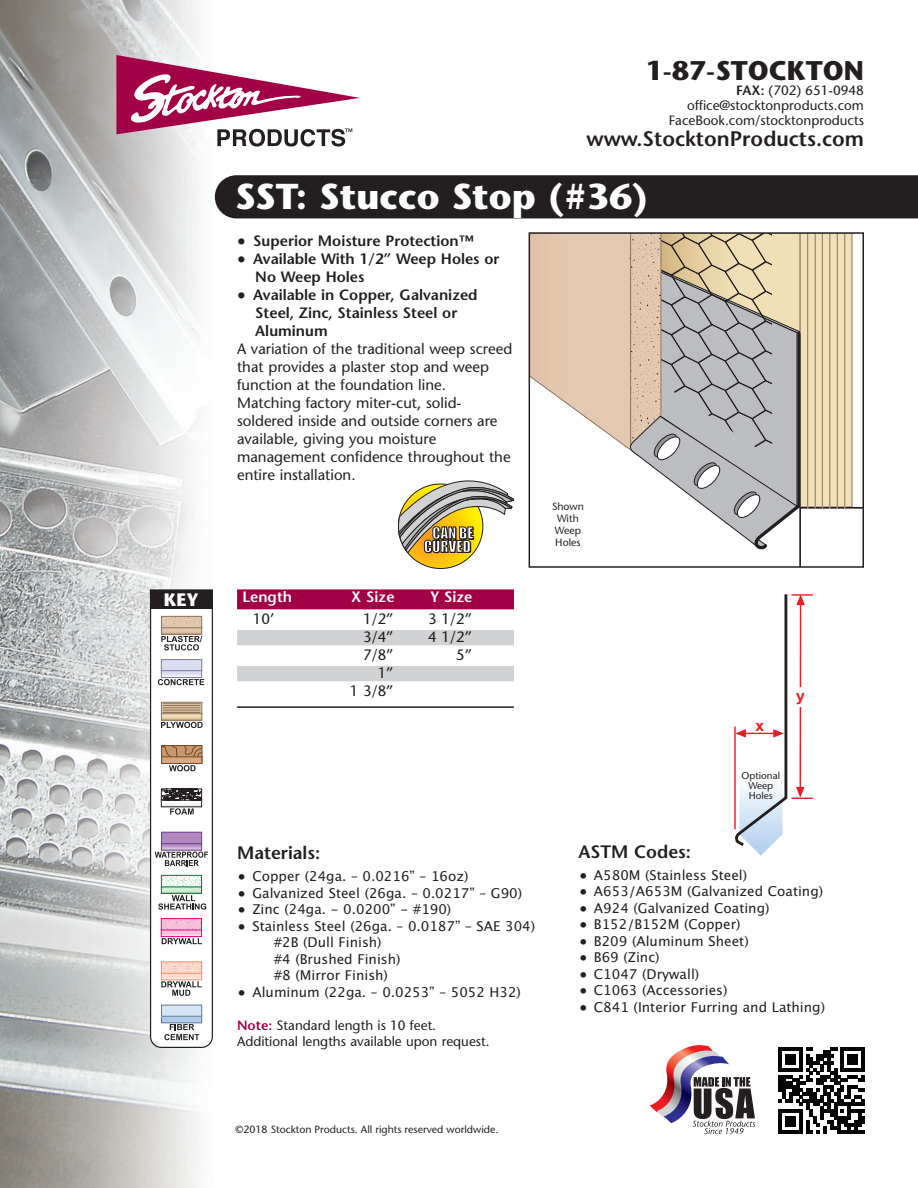
<style>
.page{position:relative;width:918px;height:1188px;background:#fff}
.page>*{position:absolute;margin:0;border:0;box-sizing:border-box;transform-origin:0 0}
.t1{font:700 36px "Stone Sans";color:#fff}
.t2{font:700 27px "Stone Sans";color:#231f20}
.t3{font:600 21px "Stone Sans";color:#231f20}
.t4{font:600 18px "Stone Sans";color:#231f20}
.t5{font:700 18px "Stone Sans";color:#fff}
.t6{font:700 15.6px "Arial";color:#ee1d23}
.t7{font:15px/18px "Stone Sans";color:#231f20}
.t8{font:600 15px/18px "Stone Sans";color:#231f20}
.t9{font:600 15px "Stone Sans";color:#fff}
.t10{font:15px/13.5px "Impact";color:#fff;text-align:center}
.t11{font:13.5px/16.5px "Lucida Grande";color:#231f20}
.t12{font:13.5px/15px "Stone Sans";color:#231f20;text-align:right}
.t13{font:10.5px/12px "Stone Sans";color:#231f20}
.t14{font:9.9px/9.9px "Stone Sans";color:#231f20;text-align:center}
.s1{font-weight:600}
.s2{font-family:"Lucida Grande";font-weight:400}
.s3{font-weight:600;color:#a30146}
</style>
<div class="page">
<svg style="left:734px;top:594px;width:79px;height:262px"></svg>
<hr style="left:791px;top:594px;width:22px;height:2px;background:#ee1d23">
<img style="left:0;top:0;width:215px;height:1188px">
<svg style="left:116px;top:55px;width:244px;height:92px"></svg>
<svg style="left:650px;top:1045px;width:105px;height:89px"></svg>
<svg style="left:778px;top:1047px;width:87px;height:87px"></svg>
<div style="left:215px;top:175px;width:703px;height:43px;background:#231f20"></div>
<svg style="left:532px;top:235px;width:329px;height:330px"></svg>
<hr style="left:807px;top:233px;width:1px;height:275px;background:#91725e">
<hr style="left:815px;top:233px;width:1px;height:275px;background:#91725e">
<hr style="left:822px;top:233px;width:1px;height:275px;background:#91725e">
<hr style="left:829px;top:233px;width:1px;height:275px;background:#91725e">
<hr style="left:837px;top:233px;width:1px;height:275px;background:#91725e">
<hr style="left:844px;top:233px;width:1px;height:275px;background:#91725e">
<div style="left:529px;top:232px;width:335px;height:336px;border:2px solid #231f20"></div>
<div style="left:237px;top:589px;width:277px;height:14px;background:#a30146"></div>
<div style="left:237px;top:602px;width:277px;height:7px;background:#a30146"></div>
<div style="left:237px;top:630px;width:277px;height:13px;background:#d1d2d4"></div>
<hr style="left:237px;top:642px;width:277px;height:3px;background:#d1d2d4">
<div style="left:237px;top:666px;width:277px;height:13px;background:#d1d2d4"></div>
<hr style="left:237px;top:678px;width:277px;height:3px;background:#d1d2d4">
<hr style="left:237px;top:706px;width:277px;height:2px;background:#231f20">
<svg style="left:150px;top:609px;width:63px;height:439px"></svg>
<div style="left:162px;top:832px;width:40px;height:12px;background:#b289be"></div>
<div style="left:161px;top:832px;width:41px;height:12px;border:1px solid #753e98"></div>
<div style="left:151px;top:590px;width:61px;height:18px;background:#231f20"></div>
<div style="left:150px;top:589px;width:63px;height:20px;border:1px solid #231f20"></div>
<svg style="left:398px;top:484px;width:85px;height:85px"></svg>
<svg style="left:398px;top:481px;width:116px;height:72px"></svg>
<h3 class="t5" style="left:164px;top:592px;width:37px">KEY</h3>
<h2 class="t2" style="left:646px;top:60px;width:220px">1-87-STOCKTON</h2>
<p class="t12" style="left:669px;top:84px;width:197px"><span class="s1">FAX:</span> (702) 651-0948 office@stocktonproducts.com<br>FaceBook.com/stocktonproducts</p>
<h3 class="t3" style="left:587px;top:130px;width:279px">www.StocktonProducts.com</h3>
<h1 class="t1" style="left:236px;top:183px;width:414px">SST: Stucco Stop (#36)</h1>
<p class="t8" style="left:237px;top:233px;width:238px"><span class="s2">●</span> Superior Moisture Protection™</p>
<p class="t8" style="left:255px;top:251px;width:246px;text-indent:-18px"><span class="s2">●</span> Available With 1/2” Weep Holes or<br>No Weep Holes</p>
<p class="t8" style="left:255px;top:287px;width:224px;text-indent:-18px"><span class="s2">●</span> Available in Copper, Galvanized<br>Steel, Zinc, Stainless Steel or<br>Aluminum</p>
<p class="t7" style="left:237px;top:341px;width:277px">A variation of the traditional weep screed that provides a plaster stop and weep function at the foundation line.<br>Matching factory miter-cut, solid&shy;soldered inside and outside corners are available, giving you moisture management confidence throughout the entire installation.</p>
<p class="t10" style="left:424px;top:526px;width:51px">CAN BE<br>CURVED</p>
<p class="t9" style="left:242px;top:591px;width:51px">Length</p>
<p class="t9" style="left:351px;top:591px;width:45px">X Size</p>
<p class="t9" style="left:430px;top:591px;width:44px">Y Size</p>
<p class="t7" style="left:253px;top:612px;width:23px">10’</p>
<p class="t7" style="left:363px;top:612px;width:32px">1/2”</p>
<p class="t7" style="left:428px;top:612px;width:45px">3 1/2”</p>
<p class="t7" style="left:363px;top:630px;width:32px">3/4”</p>
<p class="t7" style="left:428px;top:630px;width:45px">4 1/2”</p>
<p class="t7" style="left:363px;top:648px;width:32px">7/8”</p>
<p class="t7" style="left:456px;top:648px;width:18px">5”</p>
<p class="t7" style="left:350px;top:666px;width:45px;text-align:right">1”<br>1 3/8”</p>
<p class="t13" style="left:552px;top:502px;width:33px">Shown<br>With<br>Weep<br>Holes</p>
<p class="t6" style="left:756px;top:715px;width:10px">x</p>
<p class="t14" style="left:741px;top:772px;width:40px">Optional<br>Weep<br>Holes</p>
<p class="t6" style="left:796px;top:685px;width:10px">y</p>
<h3 class="t4" style="left:237px;top:846px;width:85px">Materials:</h3>
<p class="t11" style="left:238px;top:868px;width:232px">● Copper (24ga. – 0.0216” – 16oz)</p>
<p class="t11" style="left:238px;top:885px;width:286px">● Galvanized Steel (26ga. – 0.0217” – G90)</p>
<p class="t11" style="left:238px;top:901px;width:215px">● Zinc (24ga. - 0.0200” - #190)</p>
<p class="t11" style="left:274px;top:918px;width:263px;text-indent:-36px">● Stainless Steel (26ga. – 0.0187” – SAE 304) #2B (Dull Finish)<br>#4 (Brushed Finish)<br>#8 (Mirror Finish)</p>
<p class="t11" style="left:238px;top:984px;width:285px">● Aluminum (22ga. – 0.0253” – 5052 H32)</p>
<p class="t12" style="left:237px;top:1018px;width:254px;line-height:16.5px;text-align:left"><span class="s3">Note:</span> Standard length is 10 feet.<br>Additional lengths available upon request.</p>
<h3 class="t4" style="left:579px;top:845px;width:114px">ASTM Codes:</h3>
<p class="t11" style="left:579px;top:867px;width:169px">● A580M (Stainless Steel)</p>
<p class="t11" style="left:579px;top:883px;width:245px">● A653/A653M (Galvanized Coating)</p>
<p class="t11" style="left:579px;top:900px;width:192px">● A924 (Galvanized Coating)</p>
<p class="t11" style="left:579px;top:916px;width:163px">● B152/B152M (Copper)</p>
<p class="t11" style="left:579px;top:933px;width:171px">● B209 (Aluminum Sheet)</p>
<p class="t11" style="left:579px;top:949px;width:82px">● B69 (Zinc)</p>
<p class="t11" style="left:579px;top:966px;width:121px">● C1047 (Drywall)</p>
<p class="t11" style="left:579px;top:982px;width:150px">● C1063 (Accessories)</p>
<p class="t11" style="left:579px;top:999px;width:247px">● C841 (Interior Furring and Lathing)</p>
<p class="t13" style="left:236px;top:1124px;width:264px">©2018 Stockton Products. All rights reserved worldwide.</p>
</div>
